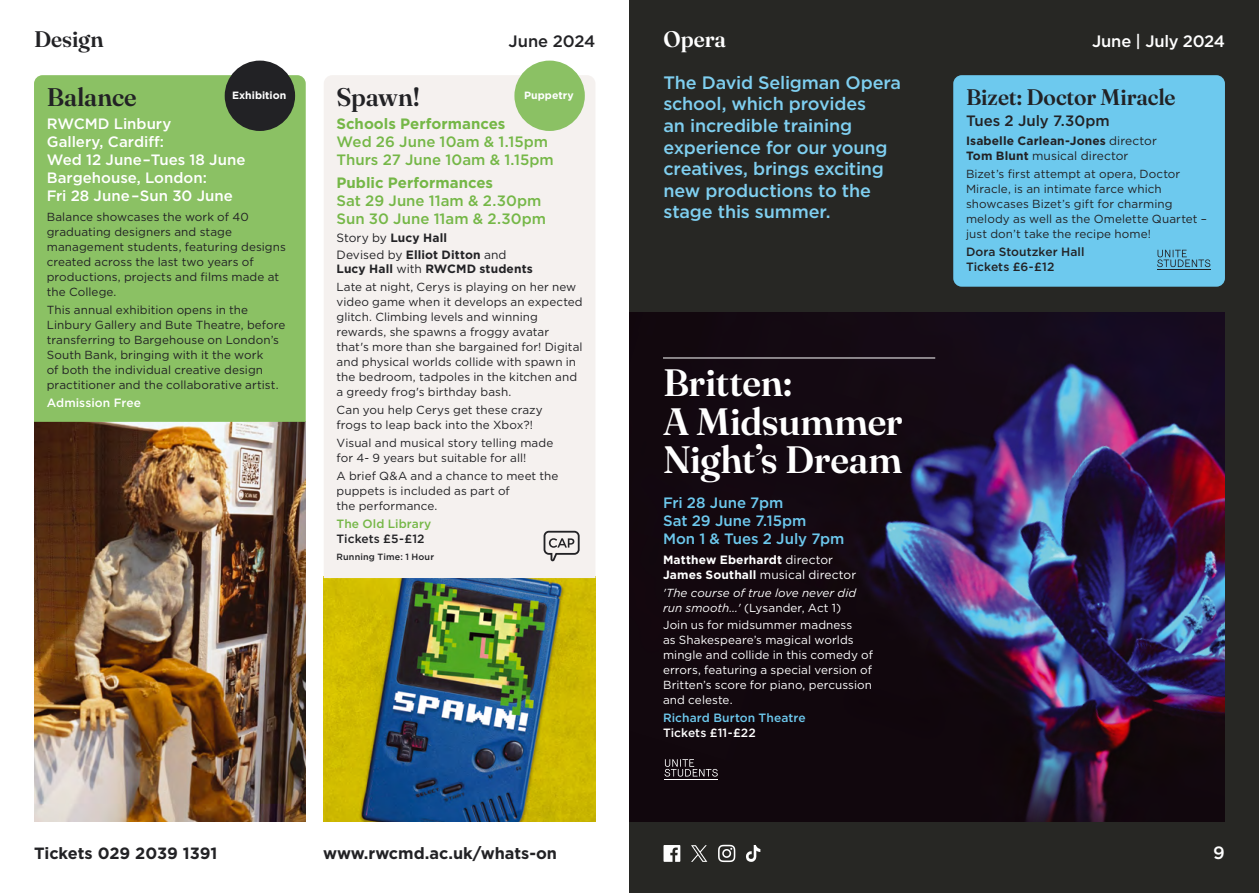
<style>
.page{position:relative;width:1259px;height:893px;background:#fff}
.page>*{position:absolute;margin:0;border:0;box-sizing:border-box;transform-origin:0 0}
.Heading{font:600 38.1px/38.1px "Fraunces 72 pt";letter-spacing:-.01em;color:#fff}
.Heading-2{font:600 25.5px "Fraunces 72 pt";letter-spacing:-.005em;color:#222225}
.Heading-3{font:600 22.5px "Fraunces 72 pt";letter-spacing:-.005em;color:#222225}
.t1{font:600 22.5px "Fraunces 72 pt";color:#fff}
.Intro_Para{font:500 18px/21.6px "Gotham";letter-spacing:-.01em;color:#7fcff0}
.t2{font:500 17.85px "Gotham";color:#fff}
.t3{font:500 16.5px "Gotham";letter-spacing:-.015em;color:#fff}
.t4{font:500 16.5px "Gotham";letter-spacing:-.005em;color:#222225}
.t5{font:700 16.35px "Gotham";color:#222225}
.Subheading{font:500 15px/18px "Gotham";color:#75b747}
.Subheading-2{font:500 15px/18px "Gotham";color:#fff}
.Subheading-3{font:500 15px/18px "Gotham";color:#6dc9ee}
.Subheading-4{font:500 15px "Gotham";color:#222225}
.Subheading-5{font:700 12px/14.4px "Gotham";letter-spacing:.01em;color:#222225}
.Paragraph{font:700 12px/15px "Gotham";letter-spacing:.01em;color:#222225}
.Paragraph-2{font:700 12px/15px "Gotham";letter-spacing:.01em;color:#fff}
.Numbered_List_2{font:500 12px "Gotham";letter-spacing:.005em;color:#fff}
.Numbered_List_2-2{font:500 12px "Gotham";letter-spacing:.005em;color:#222225}
.Numbered_List_1{font:500 12px "Gotham";letter-spacing:.005em;color:#6dc9ee}
.Numbered_List_1-2{font:500 12px "Gotham";letter-spacing:.005em;color:#222225}
.Numbered_List_1-3{font:500 12px "Gotham";letter-spacing:.01em;color:#75b747}
.Paragraph-3{font:11.7px/15px "Gotham";letter-spacing:.005em;color:#222225}
.Paragraph-4{font:11.7px/15px "Gotham";letter-spacing:.005em;color:#fff}
.Paragraph-5{font:italic 11.7px/15px "Gotham";letter-spacing:.005em;color:#fff}
.t6{font:700 10.5px "Gotham";color:#fff}
.Numbered_List_1-4{font:500 9px "Gotham";letter-spacing:.02em;color:#222225}
.s1{font-weight:700}
.s2{font-weight:400}
.s3{font-style:normal}
</style>
<div class="page">
<div style="left:629px;top:0;width:630px;height:893px;background:#272724"></div>
<img style="left:629px;top:313px;width:596px;height:508px">
<svg style="left:663px;top:845px;width:17px;height:17px"></svg>
<svg style="left:718px;top:845px;width:17px;height:17px"></svg>
<svg style="left:746px;top:845px;width:14px;height:17px"></svg>
<svg style="left:691px;top:845px;width:16px;height:17px"></svg>
<img style="left:324px;top:578px;width:271px;height:243px">
<img style="left:34px;top:422px;width:272px;height:399px">
<div style="left:34px;top:75px;width:272px;height:347px;background:#8bc164"></div>
<div style="left:324px;top:75px;width:271px;height:503px;background:#f5f1ef"></div>
<div style="left:225px;top:61px;width:70px;height:70px;background:#222225;border-radius:50%"></div>
<div style="left:514px;top:61px;width:71px;height:70px;background:#8bc164;border-radius:50%"></div>
<div style="left:953px;top:75px;width:272px;height:212px;background:#6dc9ee;border-radius:9px"></div>
<svg style="left:664px;top:759px;width:54px;height:18px"></svg>
<hr style="left:664px;top:779px;width:53px;height:1px;background:#fff">
<svg style="left:1157px;top:250px;width:53px;height:17px"></svg>
<hr style="left:1157px;top:270px;width:53px;height:1px;background:#222225">
<svg style="left:543px;top:531px;width:36px;height:30px"></svg>
<hr style="left:663px;top:358px;width:272px;height:1px;background:#fff">
<p class="Heading-3" style="left:34px;top:22px;width:71px">Design</p>
<p class="t4" style="left:508px;top:30px;width:88px">June 2024</p>
<p class="t1" style="left:663px;top:22px;width:64px">Opera</p>
<p class="Heading-2" style="left:47px;top:78px;width:91px">Balance</p>
<p class="Subheading-2" style="left:47px;top:115px;width:200px">RWCMD Linbury<br>Gallery, Cardiff:<br>Wed 12 June–Tues 18 June<br>Bargehouse, London:<br>Fri 28 June–Sun 30 June</p>
<p class="Paragraph-3" style="left:47px;top:209px;width:241px">Balance showcases the work of 40 graduating designers and stage management students, featuring designs created across the last two years of productions, projects and films made at the College.</p>
<p class="Paragraph-3" style="left:47px;top:302px;width:240px">This annual exhibition opens in the Linbury Gallery and Bute Theatre, before transferring to Bargehouse on London’s South Bank, bringing with it the work<br>of both the individual creative design practitioner and the collaborative artist.</p>
<p class="Numbered_List_2" style="left:47px;top:394px;width:96px">Admission Free</p>
<p class="Intro_Para" style="left:663px;top:71px;width:239px">The David Seligman Opera school, which provides<br>an incredible training experience for our young creatives, brings exciting new productions to the stage this summer.</p>
<p class="Heading-2" style="left:336px;top:78px;width:85px">Spawn!</p>
<p class="Subheading" style="left:336px;top:115px;width:219px"><span class="s1">Schools Performances<br></span>Wed 26 June 10am &amp; 1.15pm<br>Thurs 27 June 10am &amp; 1.15pm</p>
<p class="Subheading" style="left:336px;top:173px;width:211px"><span class="s1">Public Performances<br></span>Sat 29 June 11am &amp; 2.30pm<br>Sun 30 June 11am &amp; 2.30pm</p>
<p class="Subheading-5" style="left:336px;top:231px;width:112px"><span class="s2">Story by</span> Lucy Hall</p>
<p class="Subheading-5" style="left:336px;top:247px;width:198px"><span class="s2">Devised by</span> Elliot Ditton <span class="s2">and<br></span>Lucy Hall <span class="s2">with</span> RWCMD students</p>
<p class="Paragraph-3" style="left:336px;top:279px;width:248px">Late at night, Cerys is playing on her new video game when it develops an expected glitch. Climbing levels and winning rewards, she spawns a froggy avatar that's more than she bargained for! Digital and physical worlds collide with spawn in the bedroom, tadpoles in the kitchen and a greedy frog's birthday bash.</p>
<p class="Paragraph-3" style="left:336px;top:402px;width:208px">Can you help Cerys get these crazy frogs to leap back into the Xbox?!</p>
<p class="Paragraph-3" style="left:336px;top:435px;width:218px">Visual and musical story telling made for 4- 9 years but suitable for all!</p>
<p class="Paragraph-3" style="left:336px;top:468px;width:223px">A brief Q&amp;A and a chance to meet the puppets is included as part of<br>the performance.</p>
<p class="Numbered_List_1-3" style="left:336px;top:516px;width:96px">The Old Library</p>
<p class="Numbered_List_2-2" style="left:336px;top:531px;width:90px">Tickets £5-£12</p>
<p class="Numbered_List_1-4" style="left:336px;top:551px;width:99px">Running Time: 1 Hour</p>
<p class="t6" style="left:232px;top:88px;width:56px">Exhibition</p>
<p class="t6" style="left:524px;top:88px;width:51px">Puppetry</p>
<p class="Heading" style="left:663px;top:362px;width:241px">Britten:<br>A Midsummer<br>Night’s Dream</p>
<p class="Subheading-3" style="left:663px;top:494px;width:183px">Fri 28 June 7pm<br>Sat 29 June 7.15pm<br>Mon 1 &amp; Tues 2 July 7pm</p>
<p class="Paragraph-2" style="left:663px;top:552px;width:195px">Matthew Eberhardt <span class="s2">director<br></span>James Southall <span class="s2">musical director</span></p>
<p class="Paragraph-5" style="left:663px;top:585px;width:195px">'The course of true love never did run smooth…' <span class="s3">(Lysander, Act 1)</span></p>
<p class="Paragraph-4" style="left:663px;top:617px;width:211px">Join us for midsummer madness<br>as Shakespeare’s magical worlds mingle and collide in this comedy of errors, featuring a special version of<br>Britten’s score for piano, percussion and celeste.</p>
<p class="Numbered_List_1" style="left:663px;top:710px;width:144px">Richard Burton Theatre</p>
<p class="Numbered_List_2" style="left:663px;top:725px;width:94px">Tickets £11-£22</p>
<p class="t3" style="left:1092px;top:30px;width:134px">June | July 2024</p>
<p class="Heading-3" style="left:966px;top:81px;width:211px">Bizet: Doctor Miracle</p>
<p class="Subheading-4" style="left:966px;top:111px;width:145px">Tues 2 July 7.30pm</p>
<p class="Paragraph" style="left:966px;top:134px;width:192px">Isabelle Carlean-Jones <span class="s2">director<br></span>Tom Blunt <span class="s2">musical director</span></p>
<p class="Paragraph-3" style="left:966px;top:166px;width:242px">Bizet’s first attempt at opera, Doctor Miracle, is an intimate farce which showcases Bizet’s gift for charming melody as well as the Omelette Quartet – just don’t take the recipe home!</p>
<p class="Numbered_List_1-2" style="left:966px;top:244px;width:120px">Dora Stoutzker Hall</p>
<p class="Numbered_List_2-2" style="left:966px;top:259px;width:90px">Tickets £6-£12</p>
<p class="t5" style="left:34px;top:842px;width:185px">Tickets 029 2039 1391</p>
<p class="t5" style="left:323px;top:842px;width:235px">www.rwcmd.ac.uk/whats-on</p>
<p class="t2" style="left:1213px;top:841px;width:13px">9</p>
</div>
